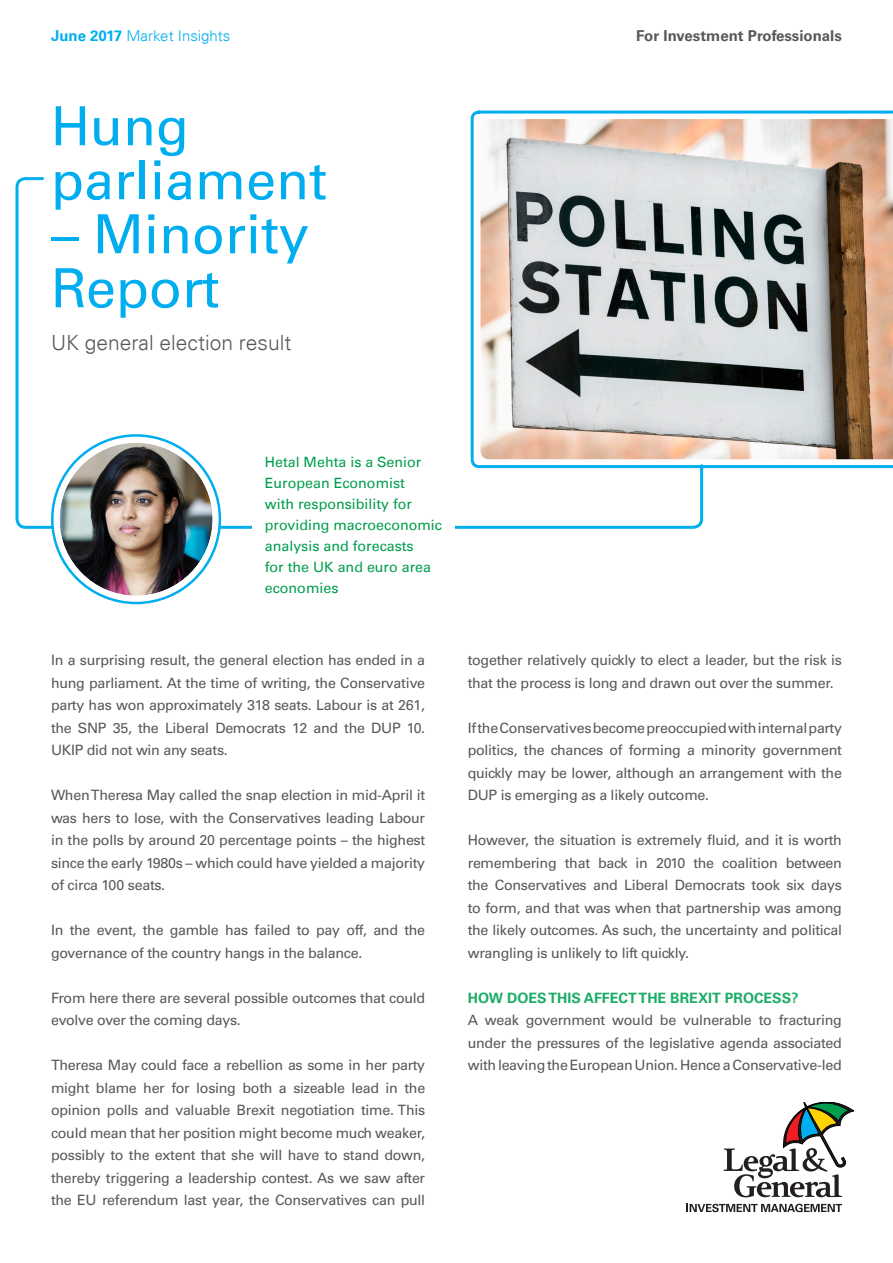
<style>
.page{position:relative;width:893px;height:1263px;background:#fff}
.page>*{position:absolute;margin:0;border:0;box-sizing:border-box;transform-origin:0 0}
.Intro_Title{font:54px/54px "Univers LT";color:#00aeef}
.Intro_Title-2{font:300 21px "Univers LT";color:#57585a}
.t1{font:700 15px "Univers LT Std";color:#57585a}
.t2{font:300 15px "Univers LT";color:#00aeef}
.Body_Copy{font:14.25px/22.5px "Univers LT Std";letter-spacing:-.02em;color:#57585a;text-align:justify}
.Profile_Bio{font:14.25px/21px "Univers LT";color:#009e4d}
.Body_Copy_Heading{font:700 14.25px "Univers LT Std";color:#1bac66}
.s1{font-family:"Univers LT Std";font-weight:700}
</style>
<div class="page">
<svg style="left:723px;top:1102px;width:131px;height:95px"></svg>
<svg style="left:687px;top:1204px;width:155px;height:8px"></svg>
<svg style="left:471px;top:111px;width:422px;height:357px"></svg>
<svg style="left:15px;top:176px;width:690px;height:354px"></svg>
<div style="left:57px;top:440px;width:159px;height:159px;background:#fff;border-radius:50%"></div>
<img style="left:60px;top:443px;width:153px;height:153px;border-radius:77px">
<div style="left:54px;top:437px;width:165px;height:165px;border:6px solid #fff;border-radius:50%"></div>
<div style="left:252px;top:457px;width:203px;height:152px;background:#fff"></div>
<img style="left:480px;top:119px;width:413px;height:340px">
<p class="t2" style="left:51px;top:26px;width:181px"><span class="s1">June 2017</span> Market Insights</p>
<p class="t1" style="left:636px;top:27px;width:207px">For Investment Professionals</p>
<p class="Intro_Title" style="left:51px;top:99px;width:278px">Hung parliament</p>
<p class="Intro_Title" style="left:51px;top:207px;width:260px">– Minority<br>Report</p>
<p class="Intro_Title-2" style="left:51px;top:330px;width:242px">UK general election result</p>
<p class="Profile_Bio" style="left:265px;top:451px;width:179px">Hetal Mehta is a Senior<br>European Economist<br>with responsibility for providing macroeconomic analysis and forecasts<br>for the UK and euro area economies</p>
<p class="Body_Copy" style="left:51px;top:649px;width:376px">In a surprising result, the general election has ended in a hung parliament. At the time of writing, the Conservative party has won approximately 318 seats. Labour is at 261, the SNP 35, the Liberal Democrats 12 and the DUP 10.<br>UKIP did not win any seats.</p>
<p class="Body_Copy" style="left:51px;top:784px;width:376px">When Theresa May called the snap election in mid-April it was hers to lose, with the Conservatives leading Labour in the polls by around 20 percentage points – the highest since the early 1980s – which could have yielded a majority of circa 100 seats.</p>
<p class="Body_Copy" style="left:51px;top:919px;width:376px">In the event, the gamble has failed to pay off, and the governance of the country hangs in the balance.</p>
<p class="Body_Copy" style="left:51px;top:986px;width:376px">From here there are several possible outcomes that could evolve over the coming days.</p>
<p class="Body_Copy" style="left:51px;top:1054px;width:376px">Theresa May could face a rebellion as some in her party might blame her for losing both a sizeable lead in the opinion polls and valuable Brexit negotiation time. This could mean that her position might become much weaker, possibly to the extent that she will have to stand down, thereby triggering a leadership contest. As we saw after the EU referendum last year, the Conservatives can pull</p>
<p class="Body_Copy" style="left:468px;top:649px;width:376px">together relatively quickly to elect a leader, but the risk is that the process is long and drawn out over the summer.</p>
<p class="Body_Copy" style="left:468px;top:716px;width:376px">If the Conservatives become preoccupied with internal party politics, the chances of forming a minority government quickly may be lower, although an arrangement with the DUP is emerging as a likely outcome.</p>
<p class="Body_Copy" style="left:468px;top:829px;width:376px">However, the situation is extremely fluid, and it is worth remembering that back in 2010 the coalition between the Conservatives and Liberal Democrats took six days to form, and that was when that partnership was among the likely outcomes. As such, the uncertainty and political wrangling is unlikely to lift quickly.</p>
<p class="Body_Copy_Heading" style="left:468px;top:989px;width:332px">HOW DOES THIS AFFECT THE BREXIT PROCESS?</p>
<p class="Body_Copy" style="left:468px;top:1009px;width:376px">A weak government would be vulnerable to fracturing under the pressures of the legislative agenda associated with leaving the European Union. Hence a Conservative-led</p>
</div>
